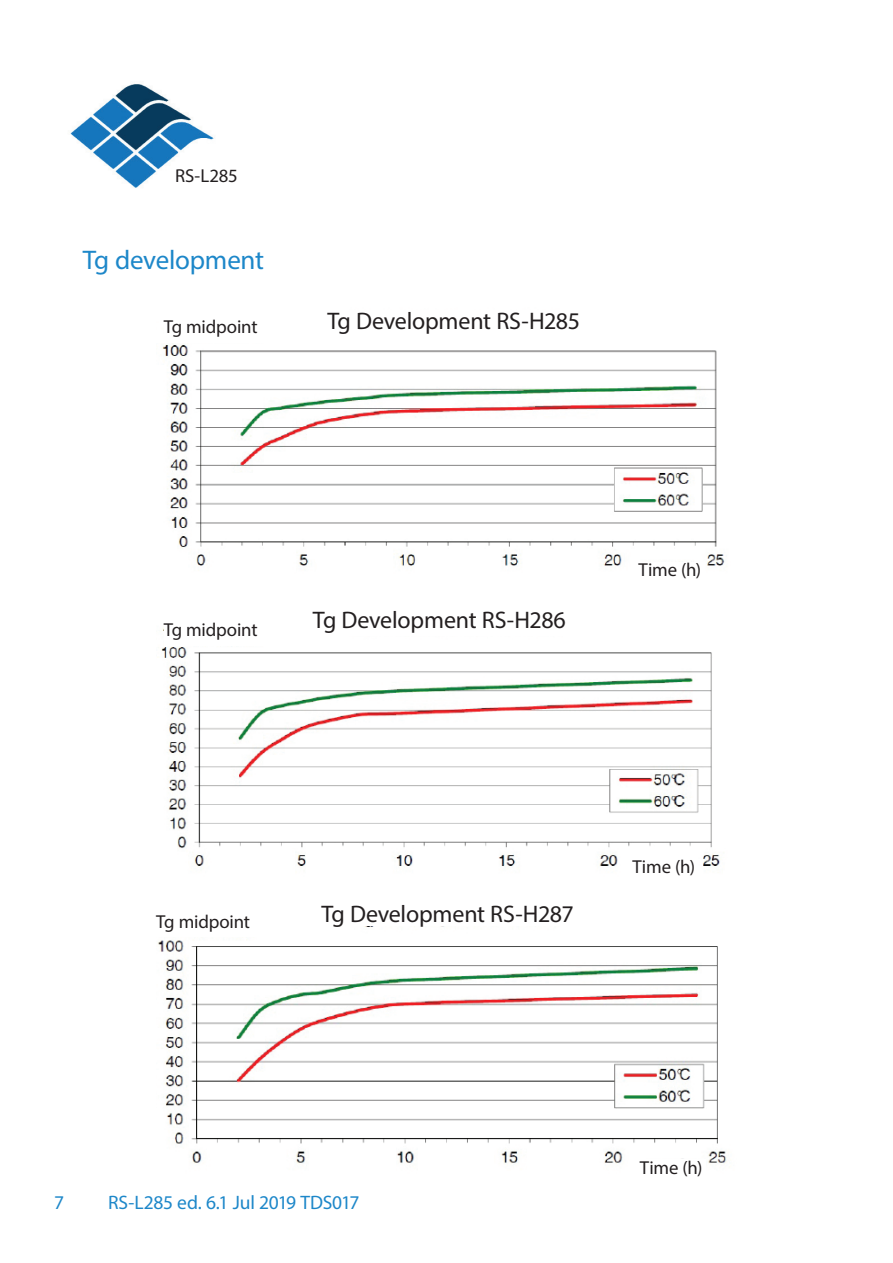
<style>
.page{position:relative;width:893px;height:1263px;background:#fff}
.page>*{position:absolute;margin:0;border:0;box-sizing:border-box;transform-origin:0 0}
.t1{font:27px "Myriad Pro";letter-spacing:-.01em;color:#1d87c9}
.t2{font:24px "Myriad Pro";letter-spacing:-.005em;color:#231f20}
.t3{font:19.5px "Myriad Pro";letter-spacing:-.01em;color:#1d87c9}
.t4{font:18.75px "Myriad Pro";letter-spacing:-.01em;color:#231f20}
</style>
<div class="page">
<img style="left:70px;top:84px;width:144px;height:104px">
<img style="left:162px;top:343px;width:563px;height:223px">
<img style="left:158px;top:926px;width:569px;height:238px">
<img style="left:160px;top:628px;width:560px;height:241px">
<div style="left:156px;top:914px;width:110px;height:23px;background:#fff"></div>
<div style="left:164px;top:622px;width:110px;height:23px;background:#fff"></div>
<div style="left:639px;top:562px;width:65px;height:27px;background:#fff"></div>
<div style="left:640px;top:1159px;width:66px;height:28px;background:#fff"></div>
<div style="left:632px;top:859px;width:66px;height:27px;background:#fff"></div>
<div style="left:313px;top:610px;width:260px;height:26px;background:#fff"></div>
<p class="t4" style="left:175px;top:164px;width:64px">RS-L285</p>
<p class="t1" style="left:83px;top:243px;width:183px">Tg development</p>
<p class="t4" style="left:164px;top:316px;width:95px">Tg midpoint</p>
<p class="t2" style="left:327px;top:306px;width:254px">Tg Development RS-H285</p>
<p class="t4" style="left:164px;top:618px;width:95px">Tg midpoint</p>
<p class="t2" style="left:313px;top:605px;width:255px">Tg Development RS-H286</p>
<p class="t4" style="left:639px;top:558px;width:64px">Time (h)</p>
<p class="t4" style="left:156px;top:910px;width:95px">Tg midpoint</p>
<p class="t2" style="left:321px;top:899px;width:254px">Tg Development RS-H287</p>
<p class="t4" style="left:632px;top:855px;width:64px">Time (h)</p>
<p class="t3" style="left:54px;top:1190px;width:12px">7</p>
<p class="t3" style="left:108px;top:1190px;width:253px">RS-L285 ed. 6.1 Jul 2019 TDS017</p>
<p class="t4" style="left:640px;top:1156px;width:64px">Time (h)</p>
</div>
